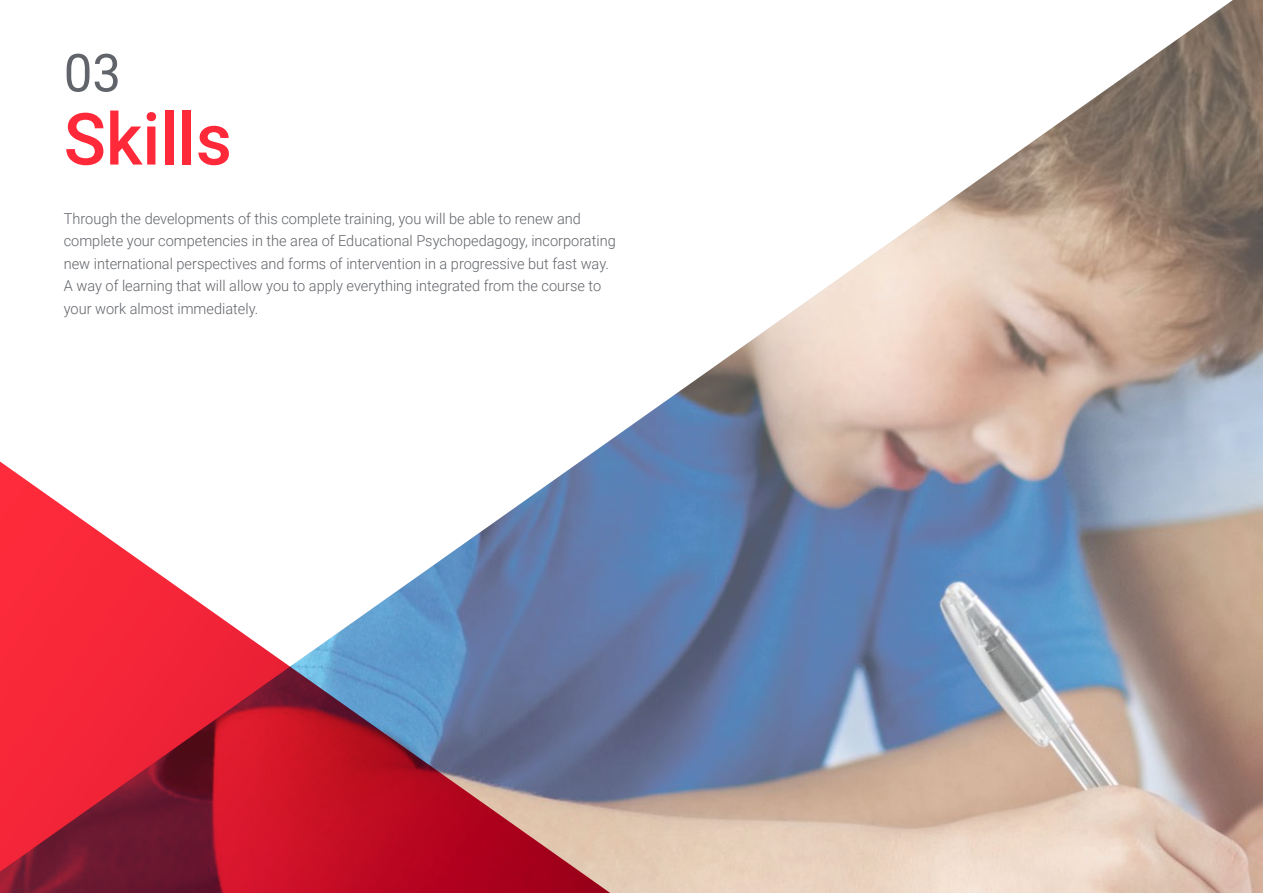
<style>
.page{position:relative;width:1263px;height:893px;background:#fff}
.page>*{position:absolute;margin:0;border:0;box-sizing:border-box;transform-origin:0 0}
.t1{font:500 72px "Roboto";color:#ff293a}
.t2{font:52.5px "Roboto";color:#61646a}
.t3{font:300 15px/22.5px "Roboto";color:#61646a}
</style>
<div class="page">
<img style="left:602px;top:0;width:661px;height:893px">
<svg style="left:0;top:446px;width:640px;height:447px"></svg>
<h2 class="t2" style="left:64px;top:36px;width:59px">03</h2>
<h1 class="t1" style="left:64px;top:89px;width:170px">Skills</h1>
<p class="t3" style="left:64px;top:207px;width:553px">Through the developments of this complete training, you will be able to renew and complete your competencies in the area of Educational Psychopedagogy, incorporating new international perspectives and forms of intervention in a progressive but fast way.<br>A way of learning that will allow you to apply everything integrated from the course to your work almost immediately.</p>
</div>
